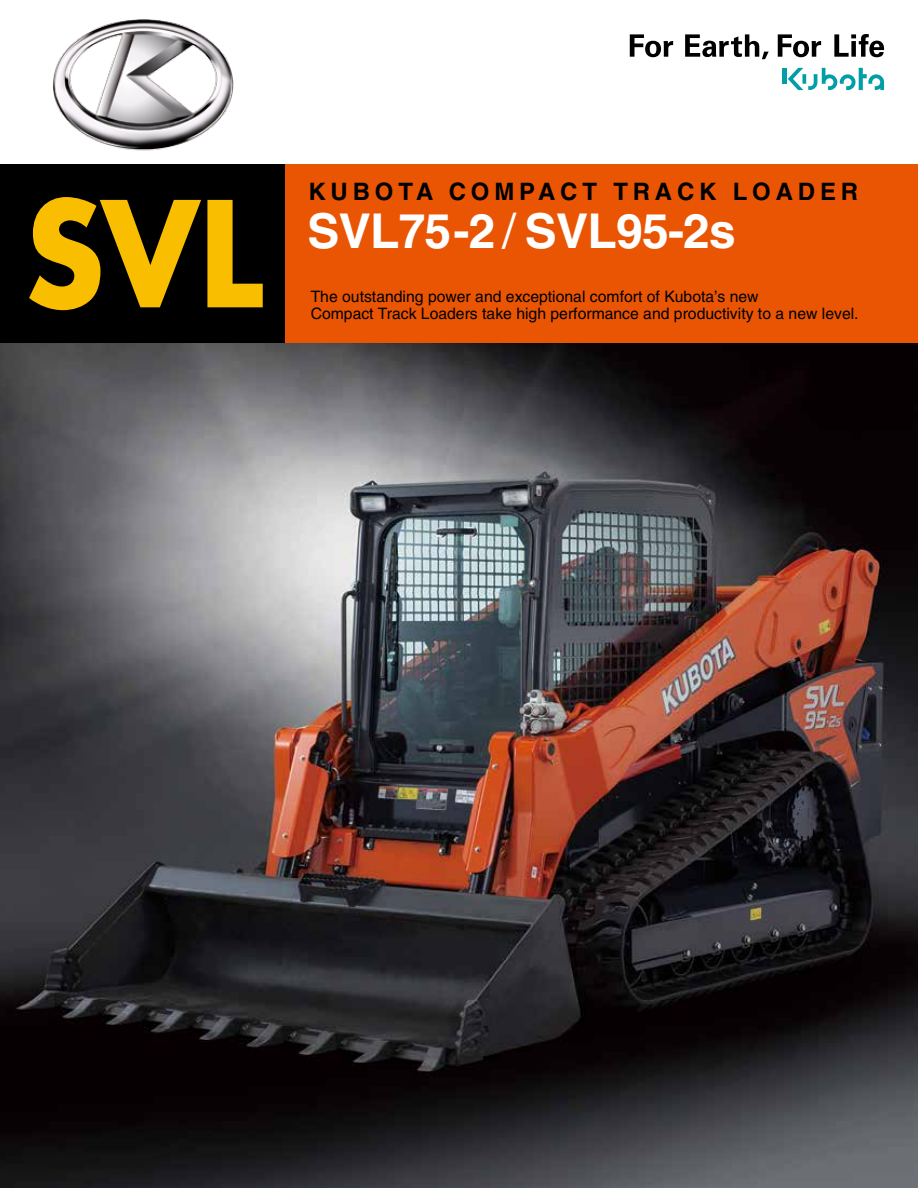
<style>
.page{position:relative;width:918px;height:1188px;background:#fff}
.page>*{position:absolute;margin:0;border:0;box-sizing:border-box;transform-origin:0 0}
.t1{font:700 142.5px "Futura";color:#fabe00;scale:.9 1}
.t2{font:700 48px "Helvetica";letter-spacing:-.015em;color:#fff}
.t3{font:700 24px "Helvetica";letter-spacing:.2em;color:#000}
.t4{font:15.75px/17.2px "Helvetica";color:#000}
.s1{font-weight:400}
</style>
<div class="page">
<img style="left:0;top:343px;width:918px;height:845px">
<div style="left:4px;top:165px;width:914px;height:178px;background:#ea5504"></div>
<div style="left:0;top:165px;width:285px;height:178px;background:#000"></div>
<div style="left:782px;top:68px;width:5px;height:16px;background:#009fa8"></div>
<svg style="left:788px;top:68px;width:96px;height:22px"></svg>
<svg style="left:778px;top:34px;width:43px;height:23px"></svg>
<svg style="left:630px;top:34px;width:43px;height:23px"></svg>
<svg style="left:685px;top:34px;width:84px;height:25px"></svg>
<svg style="left:834px;top:34px;width:50px;height:23px"></svg>
<img style="left:53px;top:19px;width:181px;height:132px">
<h1 class="t1" style="left:25px;top:155px;width:265px">SVL</h1>
<h3 class="t3" style="left:308px;top:177px;width:551px">KUBOTA COMPACT TRACK LOADER</h3>
<h2 class="t2" style="left:307px;top:202px;width:430px">SVL75-2 <span class="s1">/</span> SVL95-2s</h2>
<p class="t4" style="left:311px;top:288px;width:549px">The outstanding power and exceptional comfort of Kubota’s new<br>Compact Track Loaders take high performance and productivity to a new level.</p>
</div>
